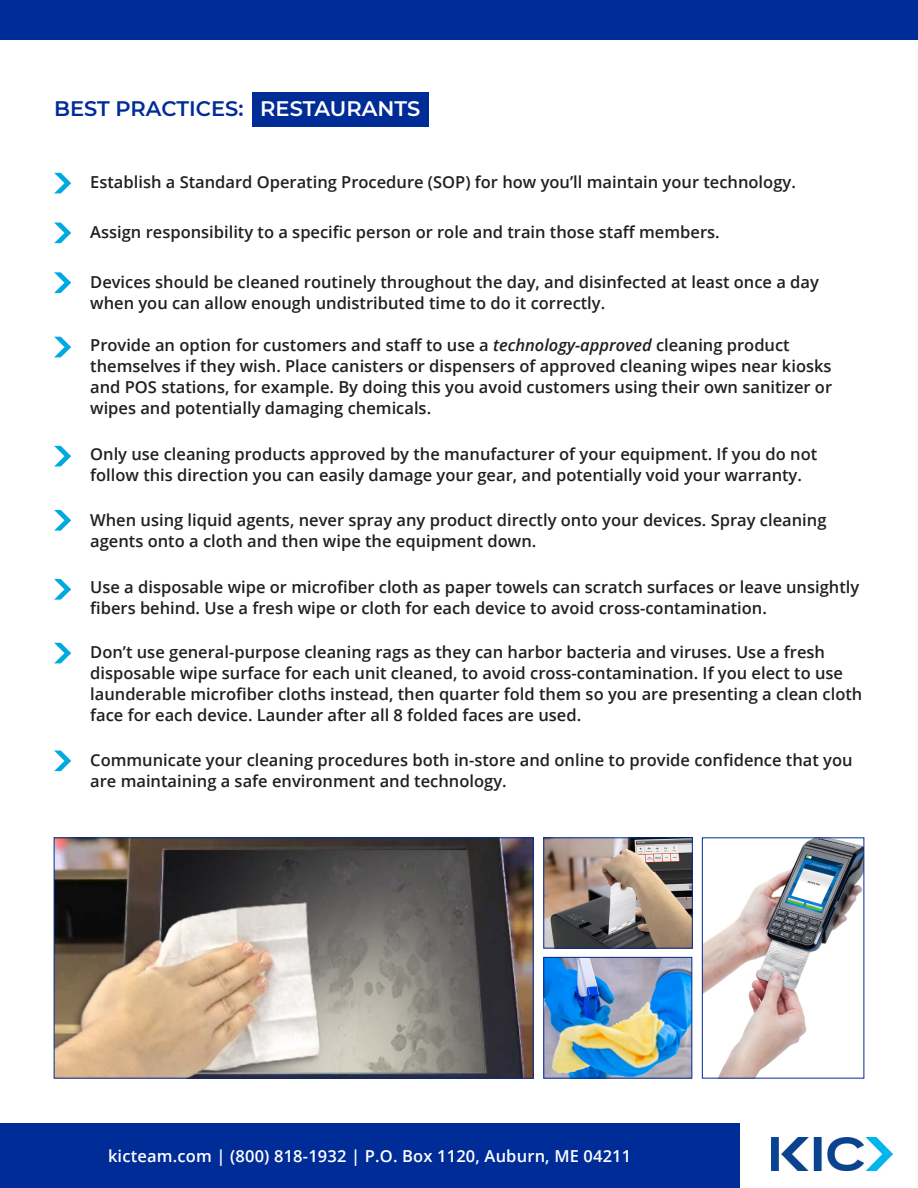
<style>
.page{position:relative;width:918px;height:1188px;background:#fff}
.page>*{position:absolute;margin:0;border:0;box-sizing:border-box;transform-origin:0 0}
.t1{font:600 21px "Montserrat";color:#002c97}
.t2{font:600 21px "Montserrat";color:#fff}
.t3{font:600 16.5px/21px "Open Sans";color:#231f20}
.t4{font:600 16.5px "Open Sans";letter-spacing:.01em;color:#fff}
.s1{font-style:italic}
</style>
<div class="page">
<img style="left:772px;top:1137px;width:120px;height:33px">
<div style="left:0;top:1123px;width:739px;height:65px;background:#002c97"></div>
<div style="left:0;top:0;width:918px;height:40px;background:#002c97"></div>
<img style="left:704px;top:839px;width:158px;height:238px">
<div style="left:702px;top:837px;width:162px;height:242px;border:1px solid #002c97"></div>
<img style="left:56px;top:839px;width:476px;height:238px">
<div style="left:54px;top:837px;width:480px;height:242px;border:1px solid #002c97"></div>
<img style="left:545px;top:959px;width:145px;height:118px">
<div style="left:543px;top:957px;width:149px;height:122px;border:1px solid #002c97"></div>
<img style="left:545px;top:839px;width:146px;height:108px">
<div style="left:543px;top:837px;width:150px;height:112px;border:1px solid #002c97"></div>
<div style="left:252px;top:92px;width:177px;height:35px;background:#002c97"></div>
<svg style="left:54px;top:173px;width:17px;height:20px"></svg>
<svg style="left:54px;top:223px;width:17px;height:20px"></svg>
<svg style="left:54px;top:272px;width:17px;height:21px"></svg>
<svg style="left:54px;top:337px;width:17px;height:20px"></svg>
<svg style="left:54px;top:446px;width:17px;height:20px"></svg>
<svg style="left:54px;top:510px;width:17px;height:21px"></svg>
<svg style="left:54px;top:579px;width:17px;height:21px"></svg>
<svg style="left:54px;top:643px;width:17px;height:20px"></svg>
<svg style="left:54px;top:751px;width:17px;height:20px"></svg>
<p class="t1" style="left:54px;top:94px;width:191px">BEST PRACTICES:</p>
<p class="t2" style="left:260px;top:94px;width:162px">RESTAURANTS</p>
<p class="t3" style="left:90px;top:172px;width:707px">Establish a Standard Operating Procedure (SOP) for how you’ll maintain your technology.</p>
<p class="t3" style="left:90px;top:221px;width:631px">Assign responsibility to a specific person or role and train those staff members.</p>
<p class="t3" style="left:90px;top:271px;width:730px">Devices should be cleaned routinely throughout the day, and disinfected at least once a day when you can allow enough undistributed time to do it correctly.</p>
<p class="t3" style="left:90px;top:334px;width:743px">Provide an option for customers and staff to use a <span class="s1">technology-approved</span> cleaning product themselves if they wish. Place canisters or dispensers of approved cleaning wipes near kiosks and POS stations, for example. By doing this you avoid customers using their own sanitizer or wipes and potentially damaging chemicals.</p>
<p class="t3" style="left:90px;top:443px;width:729px">Only use cleaning products approved by the manufacturer of your equipment. If you do not follow this direction you can easily damage your gear, and potentially void your warranty.</p>
<p class="t3" style="left:90px;top:509px;width:738px">When using liquid agents, never spray any product directly onto your devices. Spray cleaning agents onto a cloth and then wipe the equipment down.</p>
<p class="t3" style="left:90px;top:576px;width:771px">Use a disposable wipe or microfiber cloth as paper towels can scratch surfaces or leave unsightly fibers behind. Use a fresh wipe or cloth for each device to avoid cross-contamination.</p>
<p class="t3" style="left:90px;top:642px;width:774px">Don’t use general-purpose cleaning rags as they can harbor bacteria and viruses. Use a fresh disposable wipe surface for each unit cleaned, to avoid cross-contamination. If you elect to use launderable microfiber cloths instead, then quarter fold them so you are presenting a clean cloth face for each device. Launder after all 8 folded faces are used.</p>
<p class="t3" style="left:90px;top:749px;width:764px">Communicate your cleaning procedures both in-store and online to provide confidence that you are maintaining a safe environment and technology.</p>
<p class="t4" style="left:108px;top:1144px;width:525px">kicteam.com | (800) 818-1932 | P.O. Box 1120, Auburn, ME 04211</p>
</div>
